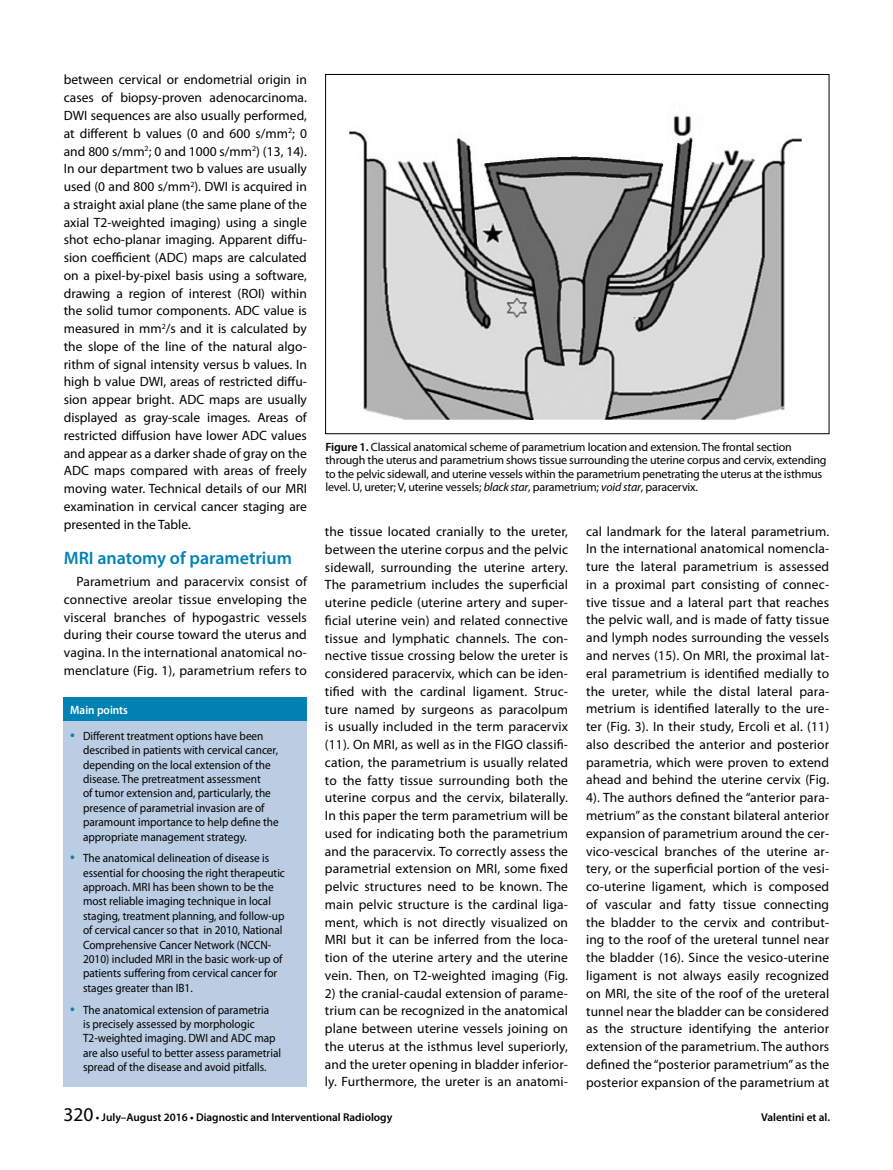
<style>
.page{position:relative;width:893px;height:1170px;background:#fff}
.page>*{position:absolute;margin:0;border:0;box-sizing:border-box;transform-origin:0 0}
.t1{font:600 18px "Myriad Pro";color:#0282b4}
.t2{font:13.5px/17.7px "Myriad Pro";letter-spacing:.01em;color:#000;text-align:justify}
.t3{font:12px/14.4px "Myriad Pro";color:#000;scale:.94 1}
.t4{font:12px/13.5px "Myriad Pro";color:#000}
.t5{font:600 12px "Myriad Pro";color:#fff;scale:.94 1}
.t6{font:600 11.25px "Myriad Pro";color:#000}
.s1{font-size:18px;color:#0282b4}
.s2{font-weight:600}
.s3{font-style:italic}
.s4{font-weight:400;font-size:19.5px}
</style>
<div class="page">
<div style="left:63px;top:696px;width:244px;height:390px;background:#bacde2"></div>
<div style="left:63px;top:696px;width:244px;height:24px;background:#0282b4"></div>
<img style="left:350px;top:115px;width:451px;height:304px">
<p class="t2" style="left:64px;top:71px;width:245px">between cervical or endometrial origin in cases of biopsy-proven adenocarcinoma.<br>DWI sequences are also usually performed, at different b values (0 and 600 s/mm<sup>2</sup>; 0 and 800 s/mm<sup>2</sup>; 0 and 1000 s/mm<sup>2</sup>) (13, 14).<br>In our department two b values are usually used (0 and 800 s/mm<sup>2</sup>). DWI is acquired in a straight axial plane (the same plane of the axial T2-weighted imaging) using a single shot echo-planar imaging. Apparent diffu&shy;sion coefficient (ADC) maps are calculated on a pixel-by-pixel basis using a software, drawing a region of interest (ROI) within the solid tumor components. ADC value is measured in mm<sup>2</sup>/s and it is calculated by the slope of the line of the natural algo&shy;rithm of signal intensity versus b values. In high b value DWI, areas of restricted diffu&shy;sion appear bright. ADC maps are usually displayed as gray-scale images. Areas of restricted diffusion have lower ADC values and appear as a darker shade of gray on the ADC maps compared with areas of freely moving water. Technical details of our MRI examination in cervical cancer staging are presented in the Table.</p>
<h1 class="t1" style="left:64px;top:546px;width:230px">MRI anatomy of parametrium</h1>
<p class="t2" style="left:64px;top:572px;width:245px;text-indent:13px">Parametrium and paracervix consist of connective areolar tissue enveloping the visceral branches of hypogastric vessels during their course toward the uterus and vagina. In the international anatomical no&shy;menclature (Fig. 1), parametrium refers to</p>
<p class="t5" style="left:70px;top:702px;width:63px">Main points</p>
<p class="t3" style="left:83px;top:728px;width:210px;text-indent:-13px"><span class="s1">•</span> Different treatment options have been described in patients with cervical cancer, depending on the local extension of the disease. The pretreatment assessment<br>of tumor extension and, particularly, the presence of parametrial invasion are of paramount importance to help define the appropriate management strategy.</p>
<p class="t3" style="left:83px;top:850px;width:216px;text-indent:-13px"><span class="s1">•</span> The anatomical delineation of disease is essential for choosing the right therapeutic approach. MRI has been shown to be the most reliable imaging technique in local staging, treatment planning, and follow-up of cervical cancer so that in 2010, National Comprehensive Cancer Network (NCCN-2010) included MRI in the basic work-up of patients suffering from cervical cancer for stages greater than IB1.</p>
<p class="t3" style="left:83px;top:1001px;width:212px;text-indent:-13px"><span class="s1">•</span> The anatomical extension of parametria<br>is precisely assessed by morphologic T2-weighted imaging. DWI and ADC map are also useful to better assess parametrial spread of the disease and avoid pitfalls.</p>
<p class="t4" style="left:325px;top:440px;width:503px"><span class="s2">Figure 1.</span> Classical anatomical scheme of parametrium location and extension. The frontal section through the uterus and parametrium shows tissue surrounding the uterine corpus and cervix, extending to the pelvic sidewall, and uterine vessels within the parametrium penetrating the uterus at the isthmus level. U, ureter; V, uterine vessels; <span class="s3">black star</span>, parametrium; <span class="s3">void star</span>, paracervix.</p>
<p class="t2" style="left:325px;top:522px;width:245px">the tissue located cranially to the ureter, between the uterine corpus and the pelvic sidewall, surrounding the uterine artery.<br>The parametrium includes the superficial uterine pedicle (uterine artery and super&shy;ficial uterine vein) and related connective tissue and lymphatic channels. The con&shy;nective tissue crossing below the ureter is considered paracervix, which can be iden&shy;tified with the cardinal ligament. Struc&shy;ture named by surgeons as paracolpum is usually included in the term paracervix (11). On MRI, as well as in the FIGO classifi&shy;cation, the parametrium is usually related to the fatty tissue surrounding both the uterine corpus and the cervix, bilaterally.<br>In this paper the term parametrium will be used for indicating both the parametrium and the paracervix. To correctly assess the parametrial extension on MRI, some fixed pelvic structures need to be known. The main pelvic structure is the cardinal liga&shy;ment, which is not directly visualized on MRI but it can be inferred from the loca&shy;tion of the uterine artery and the uterine vein. Then, on T2-weighted imaging (Fig.</p>
<p class="t2" style="left:325px;top:984px;width:245px">2) the cranial-caudal extension of parame&shy;trium can be recognized in the anatomical plane between uterine vessels joining on the uterus at the isthmus level superiorly, and the ureter opening in bladder inferior&shy;ly. Furthermore, the ureter is an anatomi-</p>
<p class="t2" style="left:586px;top:522px;width:245px">cal landmark for the lateral parametrium.<br>In the international anatomical nomencla&shy;ture the lateral parametrium is assessed in a proximal part consisting of connec&shy;tive tissue and a lateral part that reaches the pelvic wall, and is made of fatty tissue and lymph nodes surrounding the vessels and nerves (15). On MRI, the proximal lat&shy;eral parametrium is identified medially to the ureter, while the distal lateral para&shy;metrium is identified laterally to the ure&shy;ter (Fig. 3). In their study, Ercoli et al. (11) also described the anterior and posterior parametria, which were proven to extend ahead and behind the uterine cervix (Fig.<br>4). The authors defined the “anterior para&shy;metrium” as the constant bilateral anterior expansion of parametrium around the cer&shy;vico-vescical branches of the uterine ar&shy;tery, or the superficial portion of the vesi&shy;co-uterine ligament, which is composed of vascular and fatty tissue connecting the bladder to the cervix and contribut&shy;ing to the roof of the ureteral tunnel near the bladder (16). Since the vesico-uterine ligament is not always easily recognized on MRI, the site of the roof of the ureteral tunnel near the bladder can be considered as the structure identifying the anterior extension of the parametrium. The authors defined the “posterior parametrium” as the posterior expansion of the parametrium at</p>
<p class="t6" style="left:63px;top:1109px;width:330px"><span class="s4">320</span> • July–August 2016 • Diagnostic and Interventional Radiology</p>
<p class="t6" style="left:761px;top:1109px;width:70px">Valentini et al.</p>
</div>
